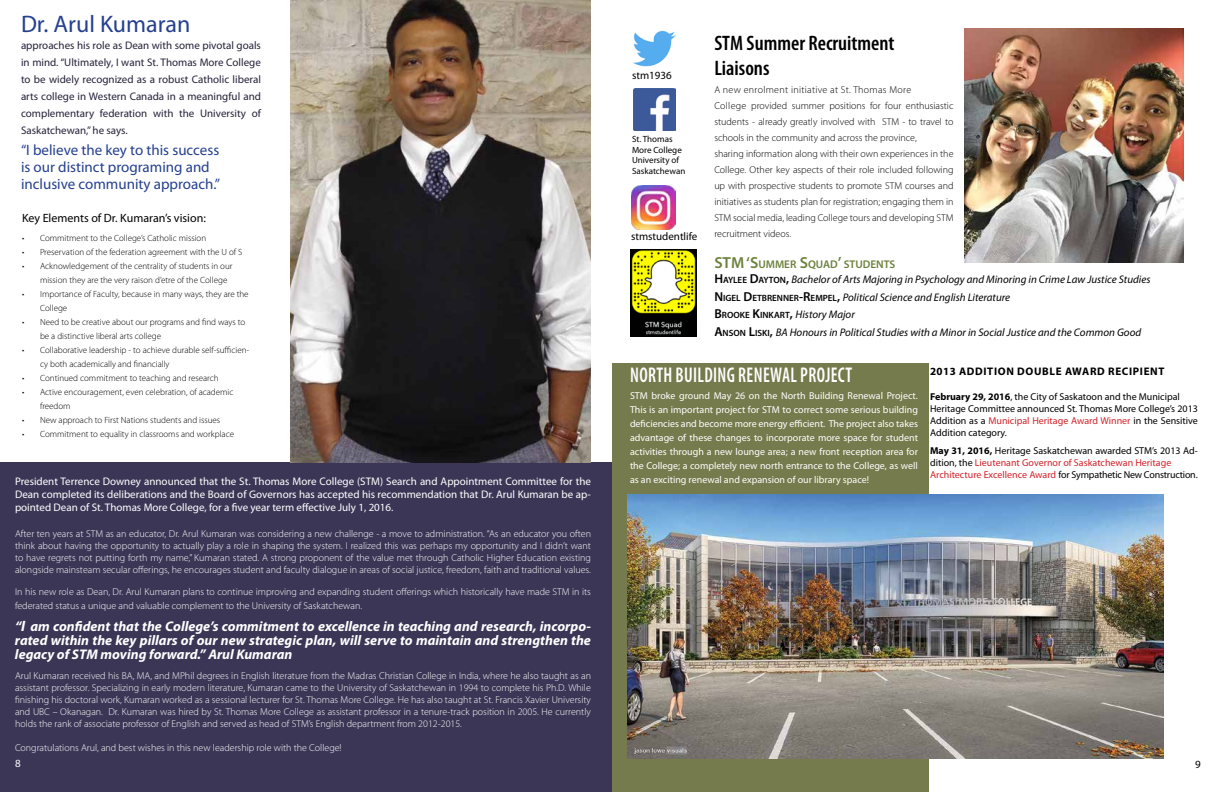
<style>
.page{position:relative;width:1224px;height:792px;background:#fff}
.page>*{position:absolute;margin:0;border:0;box-sizing:border-box;transform-origin:0 0}
.t1{font:24px "Myriad Pro";color:#25408f}
.t2{font:600 condensed 21.4px "Myriad Pro";letter-spacing:.02em;color:#fff;scale:.84 1}
.t3{font:600 condensed 21px/25.2px "Myriad Pro";color:#000}
.t4{font:15px/17px "Myriad Pro";color:#25408f}
.t5{font:italic 700 14px/14px "Myriad Pro";color:#fff;text-align:justify}
.t6{font:12px "Myriad Pro";color:#000}
.t7{font:600 11.2px "Myriad Pro";color:#6a813b}
.t8{font:11px/13px "Myriad Pro";color:#fff;text-align:justify}
.t9{font:italic 11px/17.6px "Myriad Pro";color:#000}
.t10{font:11px/17px "Myriad Pro";color:#26223b;text-align:justify}
.t11{font:700 11px "Myriad Pro";letter-spacing:.06em;color:#000}
.t12{font:11px "Myriad Pro";color:#000}
.t13{font:300 10px/12px "Myriad Pro";color:#fff;text-align:justify}
.t14{font:300 10px/16px "Myriad Pro";color:#000}
.t15{font:10px/14px "Myriad Pro";color:#fff;text-align:justify}
.t16{font:10px/12px "Myriad Pro";color:#000}
.t17{font:300 9px/14px "Myriad Pro";color:#000}
.t18{font:9px/10.8px "Myriad Pro";color:#000}
.s1{font-size:15px}
.s2{font-size:16px}
.s3{font-weight:600;font-style:normal;font-size:13px}
.s4{font-weight:600;font-style:normal;font-size:9.1px}
.s5{font-weight:700}
.s6{color:#d2232a}
</style>
<div class="page">
<div style="left:0;top:462px;width:613px;height:330px;background:#3b3656"></div>
<div style="left:613px;top:364px;width:316px;height:428px;background:#767b4d"></div>
<img style="left:291px;top:0;width:300px;height:462px">
<img style="left:628px;top:494px;width:536px;height:265px">
<img style="left:964px;top:28px;width:220px;height:234px">
<img style="left:630px;top:250px;width:66px;height:87px">
<img style="left:633px;top:88px;width:43px;height:43px">
<img style="left:633px;top:30px;width:43px;height:37px">
<img style="left:631px;top:185px;width:44px;height:44px">
<h1 class="t1" style="left:21px;top:11px;width:171px">Dr. Arul Kumaran</h1>
<p class="t10" style="left:21px;top:37px;width:242px">approaches his role as Dean with some pivotal goals in mind. “Ultimately, I want St. Thomas More College to be widely recognized as a robust Catholic liberal arts college in Western Canada in a meaningful and complementary federation with the University of Saskatchewan,” he says.</p>
<h3 class="t4" style="left:21px;top:141px;width:201px">“I believe the key to this success is our distinct programing and inclusive community approach.”</h3>
<p class="t6" style="left:22px;top:211px;width:185px">Key Elements of Dr. Kumaran’s vision:</p>
<p class="t17" style="left:22px;top:231px;width:186px">• Commitment to the College’s Catholic mission</p>
<p class="t17" style="left:22px;top:245px;width:222px">• Preservation of the federation agreement with the U of S</p>
<p class="t17" style="left:40px;top:259px;width:194px;text-indent:-18px">• Acknowledgement of the centrality of students in our mission they are the very raison d’etre of the College</p>
<p class="t17" style="left:40px;top:287px;width:210px;text-indent:-18px">• Importance of Faculty, because in many ways, they are the<br>College</p>
<p class="t17" style="left:40px;top:315px;width:207px;text-indent:-18px">• Need to be creative about our programs and find ways to be a distinctive liberal arts college</p>
<p class="t17" style="left:40px;top:343px;width:211px;text-indent:-18px">• Collaborative leadership - to achieve durable self-sufficien&shy;cy both academically and financially</p>
<p class="t17" style="left:22px;top:371px;width:198px">• Continued commitment to teaching and research</p>
<p class="t17" style="left:40px;top:385px;width:195px;text-indent:-18px">• Active encouragement, even celebration, of academic freedom</p>
<p class="t17" style="left:22px;top:413px;width:200px">• New approach to First Nations students and issues</p>
<p class="t17" style="left:22px;top:427px;width:214px">• Commitment to equality in classrooms and workplace</p>
<p class="t8" style="left:15px;top:475px;width:577px">President Terrence Downey announced that the St. Thomas More College (STM) Search and Appointment Committee for the Dean completed its deliberations and the Board of Governors has accepted his recommendation that Dr. Arul Kumaran be ap&shy;pointed Dean of St. Thomas More College, for a five year term effective July 1, 2016.</p>
<p class="t13" style="left:15px;top:528px;width:578px">After ten years at STM as an educator, Dr. Arul Kumaran was considering a new challenge - a move to administration. “As an educator you often think about having the opportunity to actually play a role in shaping the system. I realized this was perhaps my opportunity and I didn’t want to have regrets not putting forth my name,” Kumaran stated. A strong proponent of the value met through Catholic Higher Education existing alongside mainsteam secular offerings, he encourages student and faculty dialogue in areas of social justice, freedom, faith and traditional values.</p>
<p class="t13" style="left:15px;top:585px;width:577px;line-height:14px">In his new role as Dean, Dr. Arul Kumaran plans to continue improving and expanding student offerings which historically have made STM in its federated status a unique and valuable complement to the University of Saskatchewan.</p>
<h3 class="t5" style="left:15px;top:620px;width:577px">“<span class="s1">I</span> am confident that the College’s commitment to excellence in teaching and research, incorpo&shy;rated within the key pillars of our new strategic plan, will serve to maintain and strengthen the legacy of STM moving forward.” Arul Kumaran</h3>
<p class="t13" style="left:15px;top:670px;width:578px">Arul Kumaran received his BA, MA, and MPhil degrees in English literature from the Madras Christian College in India, where he also taught as an assistant professor. Specializing in early modern literature, Kumaran came to the University of Saskatchewan in 1994 to complete his Ph.D. While finishing his doctoral work, Kumaran worked as a sessional lecturer for St. Thomas More College. He has also taught at St. Francis Xavier University and UBC – Okanagan. Dr. Kumaran was hired by St. Thomas More College as assistant professor in a tenure-track position in 2005. He currently holds the rank of associate professor of English and served as head of STM’s English department from 2012-2015.</p>
<p class="t13" style="left:15px;top:742px;width:328px">Congratulations Arul, and best wishes in this new leadership role with the College!</p>
<p class="t12" style="left:632px;top:69px;width:41px">stm1936</p>
<p class="t18" style="left:632px;top:134px;width:55px">St. Thomas<br>More College<br>University of<br>Saskatchewan</p>
<p class="t12" style="left:631px;top:231px;width:68px">stmstudentlife</p>
<h3 class="t3" style="left:714px;top:31px;width:182px">STM Summer Recruitment<br>Liaisons</h3>
<p class="t14" style="left:714px;top:82px;width:241px">A new enrolment initiative at St. Thomas More<br>College provided summer positions for four enthusiastic students - already greatly involved with STM - to travel to schools in the community and across the province,<br>sharing information along with their own experiences in the College. Other key aspects of their role included following up with prospective students to promote STM courses and initiatives as students plan for registration; engaging them in STM social media, leading College tours and developing STM recruitment videos.</p>
<p class="t7" style="left:714px;top:258px;width:177px"><span class="s2">STM ‘S</span>UMM ER <span class="s2">S</span>QUAD<span class="s2">’</span> STUDENTS</p>
<p class="t9" style="left:714px;top:271px;width:438px"><span class="s3">H</span><span class="s4">AYLEE</span> <span class="s3">D</span><span class="s4">AYTON</span><span class="s3">,</span> Bachelor of Arts Majoring in Psychology and Minoring in Crime Law Justice Studies <span class="s3">N</span> <span class="s4">IGEL</span> <span class="s3">D</span><span class="s4">ETBRENNER</span><span class="s3">-R</span><span class="s4">EMPEL</span><span class="s3">,</span> Political Science and English Literature<br><span class="s3">B</span> <span class="s4">ROOKE</span> <span class="s3">K</span><span class="s4">INKART</span><span class="s3">,</span> History Major<br><span class="s3">A</span><span class="s4">NSON</span> <span class="s3">L</span><span class="s4">ISKI</span><span class="s3">,</span> BA Honours in Political Studies with a Minor in Social Justice and the Common Good</p>
<h2 class="t2" style="left:630px;top:363px;width:266px">NORTH BUILDING RENEWAL PROJECT</h2>
<p class="t15" style="left:630px;top:389px;width:290px">STM broke ground May 26 on the North Building Renewal Project.<br>This is an important project for STM to correct some serious building deficiencies and become more energy efficient. The project also takes advantage of these changes to incorporate more space for student activities through a new lounge area; a new front reception area for the College; a completely new north entrance to the College, as well as an exciting renewal and expansion of our library space!</p>
<p class="t11" style="left:930px;top:365px;width:236px">2013 ADDITION DOUBLE AWARD RECIPIENT</p>
<p class="t16" style="left:930px;top:391px;width:269px"><span class="s5">February 29, 2016</span>, the City of Saskatoon and the Municipal Heritage Committee announced St. Thomas More College’s 2013<br>Addition as a <span class="s6">Municipal Heritage Award Winner</span> in the Sensitive Addition category.</p>
<p class="t16" style="left:930px;top:445px;width:269px"><span class="s5">May 31, 2016,</span> Heritage Saskatchewan awarded STM’s 2013 Ad&shy;dition, the <span class="s6">Lieutenant Governor of Saskatchewan Heritage<br>Architecture Excellence Award</span> for Sympathetic New Construction.</p>
<p class="t8" style="left:15px;top:757px;width:7px">8</p>
<p class="t12" style="left:1195px;top:758px;width:7px">9</p>
</div>
